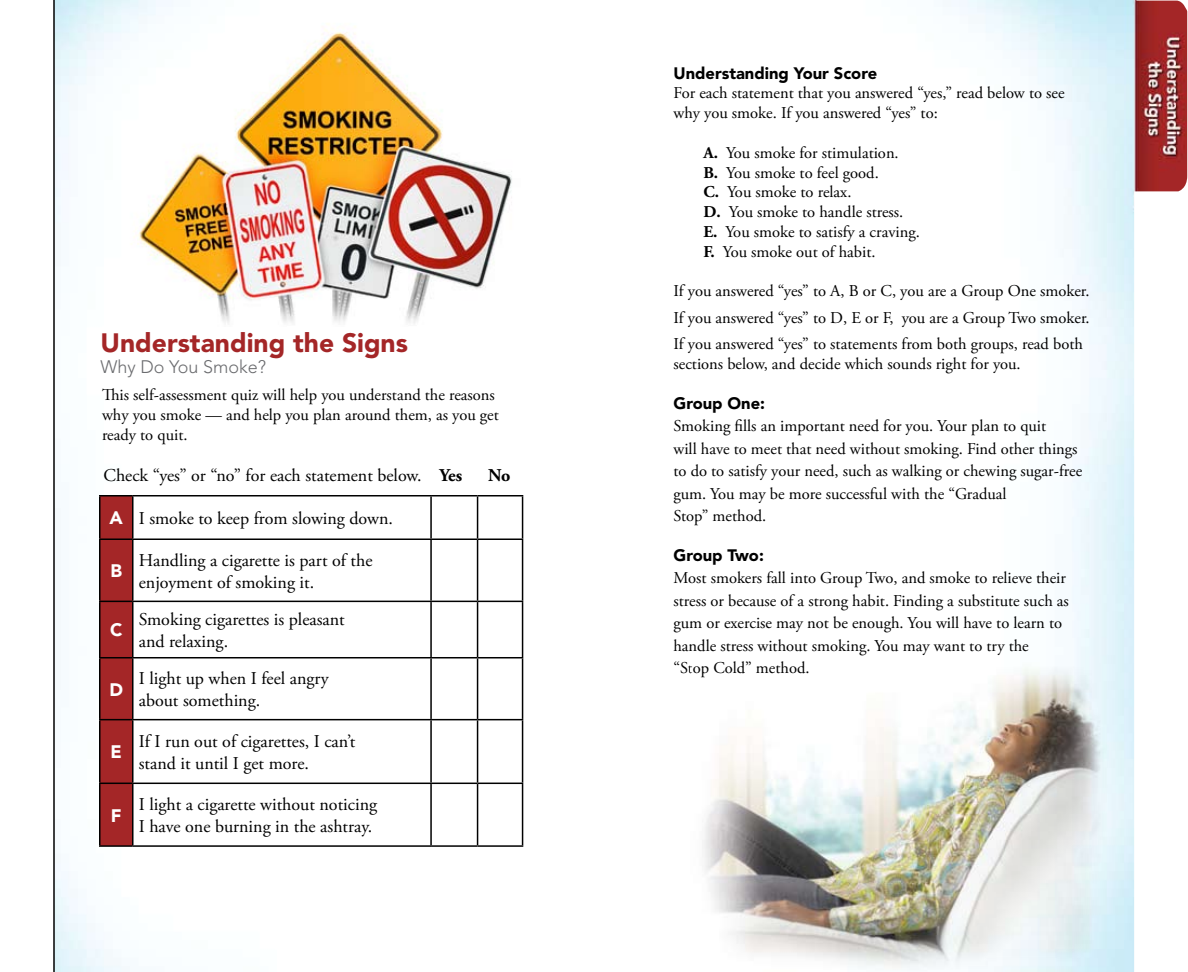
<style>
.page{position:relative;width:1188px;height:972px;background:#fff}
.page>*{position:absolute;margin:0;border:0;box-sizing:border-box;transform-origin:0 0}
.t1{font:900 26.4px "Avenir";color:#a42627}
.t2{font:18px/21.6px "Adobe Garamond Pro";color:#000}
.t3{font:300 18px "Avenir";color:#6b6c6f}
.t4{font:900 18px "Avenir";color:#fff}
.t5{font:700 18px "Adobe Garamond Pro";color:#000}
.t6{font:16.5px/19.8px "Adobe Garamond Pro";color:#000}
.t7{font:900 16.5px "Avenir";color:#000}
.s1{font-weight:700}
.s2{font-family:"Avenir";font-weight:900;color:#fff}
</style>
<div class="page">
<svg style="left:100px;top:496px;width:32px;height:349px;background:#9d2425"></svg>
<hr style="left:99px;top:495px;width:34px;height:1px;background:#000">
<hr style="left:99px;top:496px;width:1px;height:43px;background:#000">
<hr style="left:133px;top:495px;width:298px;height:1px;background:#000">
<hr style="left:132px;top:496px;width:2px;height:43px;background:#000">
<hr style="left:431px;top:495px;width:47px;height:1px;background:#000">
<hr style="left:430px;top:496px;width:2px;height:43px;background:#000">
<hr style="left:478px;top:495px;width:45px;height:1px;background:#000">
<hr style="left:477px;top:496px;width:1px;height:43px;background:#000">
<hr style="left:522px;top:496px;width:1px;height:43px;background:#000">
<hr style="left:99px;top:539px;width:34px;height:1px;background:#000">
<hr style="left:99px;top:540px;width:1px;height:61px;background:#000">
<hr style="left:133px;top:539px;width:298px;height:1px;background:#000">
<hr style="left:132px;top:540px;width:2px;height:61px;background:#000">
<hr style="left:431px;top:539px;width:47px;height:1px;background:#000">
<hr style="left:430px;top:540px;width:2px;height:61px;background:#000">
<hr style="left:478px;top:539px;width:45px;height:1px;background:#000">
<hr style="left:477px;top:540px;width:1px;height:61px;background:#000">
<hr style="left:522px;top:540px;width:1px;height:61px;background:#000">
<hr style="left:99px;top:601px;width:34px;height:1px;background:#000">
<hr style="left:99px;top:602px;width:1px;height:55px;background:#000">
<hr style="left:133px;top:601px;width:298px;height:1px;background:#000">
<hr style="left:132px;top:602px;width:2px;height:55px;background:#000">
<hr style="left:431px;top:601px;width:47px;height:1px;background:#000">
<hr style="left:430px;top:602px;width:2px;height:55px;background:#000">
<hr style="left:478px;top:601px;width:45px;height:1px;background:#000">
<hr style="left:477px;top:602px;width:1px;height:55px;background:#000">
<hr style="left:522px;top:602px;width:1px;height:55px;background:#000">
<hr style="left:99px;top:657px;width:34px;height:1px;background:#000">
<hr style="left:99px;top:658px;width:1px;height:61px;background:#000">
<hr style="left:133px;top:657px;width:298px;height:1px;background:#000">
<hr style="left:132px;top:658px;width:2px;height:61px;background:#000">
<hr style="left:431px;top:657px;width:47px;height:1px;background:#000">
<hr style="left:430px;top:658px;width:2px;height:61px;background:#000">
<hr style="left:478px;top:657px;width:45px;height:1px;background:#000">
<hr style="left:477px;top:658px;width:1px;height:61px;background:#000">
<hr style="left:522px;top:658px;width:1px;height:61px;background:#000">
<hr style="left:99px;top:719px;width:34px;height:1px;background:#000">
<hr style="left:99px;top:720px;width:1px;height:63px;background:#000">
<hr style="left:133px;top:719px;width:298px;height:1px;background:#000">
<hr style="left:132px;top:720px;width:2px;height:63px;background:#000">
<hr style="left:431px;top:719px;width:47px;height:1px;background:#000">
<hr style="left:430px;top:720px;width:2px;height:63px;background:#000">
<hr style="left:478px;top:719px;width:45px;height:1px;background:#000">
<hr style="left:477px;top:720px;width:1px;height:63px;background:#000">
<hr style="left:522px;top:720px;width:1px;height:63px;background:#000">
<hr style="left:99px;top:783px;width:34px;height:1px;background:#000">
<hr style="left:99px;top:784px;width:1px;height:61px;background:#000">
<hr style="left:133px;top:783px;width:298px;height:1px;background:#000">
<hr style="left:132px;top:784px;width:2px;height:61px;background:#000">
<hr style="left:431px;top:783px;width:47px;height:1px;background:#000">
<hr style="left:430px;top:784px;width:2px;height:61px;background:#000">
<hr style="left:478px;top:783px;width:45px;height:1px;background:#000">
<hr style="left:477px;top:784px;width:1px;height:61px;background:#000">
<hr style="left:522px;top:784px;width:1px;height:61px;background:#000">
<hr style="left:99px;top:845px;width:34px;height:2px;background:#000">
<hr style="left:133px;top:845px;width:298px;height:2px;background:#000">
<hr style="left:431px;top:845px;width:47px;height:2px;background:#000">
<hr style="left:478px;top:845px;width:45px;height:2px;background:#000">
<img style="left:697px;top:658px;width:411px;height:314px">
<hr style="left:53px;top:0;width:2px;height:972px;background:#000">
<img style="left:97px;top:6px;width:416px;height:321px">
<svg style="left:1123px;top:0;width:65px;height:972px"></svg>
<h1 class="t1" style="left:100px;top:326px;width:309px">Understanding the Signs</h1>
<p class="t3" style="left:100px;top:356px;width:167px">Why Do You Smoke?</p>
<p class="t6" style="left:102px;top:386px;width:398px">This self-assessment quiz will help you understand the reasons why you smoke — and help you plan around them, as you get ready to quit.</p>
<p class="t2" style="left:104px;top:465px;width:360px">Check “yes” or “no” for each statement below. <span class="s1">Yes</span></p>
<p class="t5" style="left:488px;top:465px;width:24px">No</p>
<p class="t2" style="left:110px;top:508px;width:285px"><span class="s2">A</span> I smoke to keep from slowing down.</p>
<p class="t4" style="left:110px;top:560px;width:13px">B</p>
<p class="t2" style="left:139px;top:550px;width:235px">Handling a cigarette is part of the enjoyment of smoking it.</p>
<p class="t4" style="left:110px;top:619px;width:14px">C</p>
<p class="t2" style="left:139px;top:609px;width:208px">Smoking cigarettes is pleasant and relaxing.</p>
<p class="t4" style="left:109px;top:678px;width:15px">D</p>
<p class="t2" style="left:139px;top:669px;width:191px">I light up when I feel angry about something.</p>
<p class="t4" style="left:111px;top:741px;width:13px">E</p>
<p class="t2" style="left:139px;top:731px;width:218px">If I run out of cigarettes, I can’t stand it until I get more.</p>
<p class="t4" style="left:111px;top:804px;width:12px">F</p>
<p class="t2" style="left:139px;top:795px;width:240px">I light a cigarette without noticing<br>I have one burning in the ashtray.</p>
<p class="t7" style="left:674px;top:63px;width:205px">Understanding Your Score</p>
<p class="t6" style="left:674px;top:84px;width:393px">For each statement that you answered “yes,” read below to see why you smoke. If you answered “yes” to:</p>
<p class="t6" style="left:703px;top:143px;width:218px"><span class="s1">A.</span> You smoke for stimulation.<br><span class="s1">B.</span> You smoke to feel good.<br><span class="s1">C.</span> You smoke to relax.<br><span class="s1">D.</span> You smoke to handle stress.<br><span class="s1">E.</span> You smoke to satisfy a craving.<br><span class="s1">F.</span> You smoke out of habit.</p>
<p class="t6" style="left:674px;top:278px;width:418px;line-height:26.5px;text-align:justify">If you answered “yes” to A, B or C, you are a Group One smoker.<br>If you answered “yes” to D, E or F, you are a Group Two smoker.<br>If you answered “yes” to statements from both groups, read both</p>
<p class="t6" style="left:674px;top:355px;width:349px">sections below, and decide which sounds right for you.</p>
<p class="t7" style="left:674px;top:393px;width:93px">Group One:</p>
<p class="t6" style="left:674px;top:415px;width:410px;line-height:22.5px">Smoking fills an important need for you. Your plan to quit<br>will have to meet that need without smoking. Find other things to do to satisfy your need, such as walking or chewing sugar-free gum. You may be more successful with the “Gradual<br>Stop” method.</p>
<p class="t7" style="left:674px;top:545px;width:92px">Group Two:</p>
<p class="t6" style="left:674px;top:568px;width:397px;line-height:22.5px">Most smokers fall into Group Two, and smoke to relieve their stress or because of a strong habit. Finding a substitute such as gum or exercise may not be enough. You will have to learn to handle stress without smoking. You may want to try the<br>“Stop Cold” method.</p>
</div>
